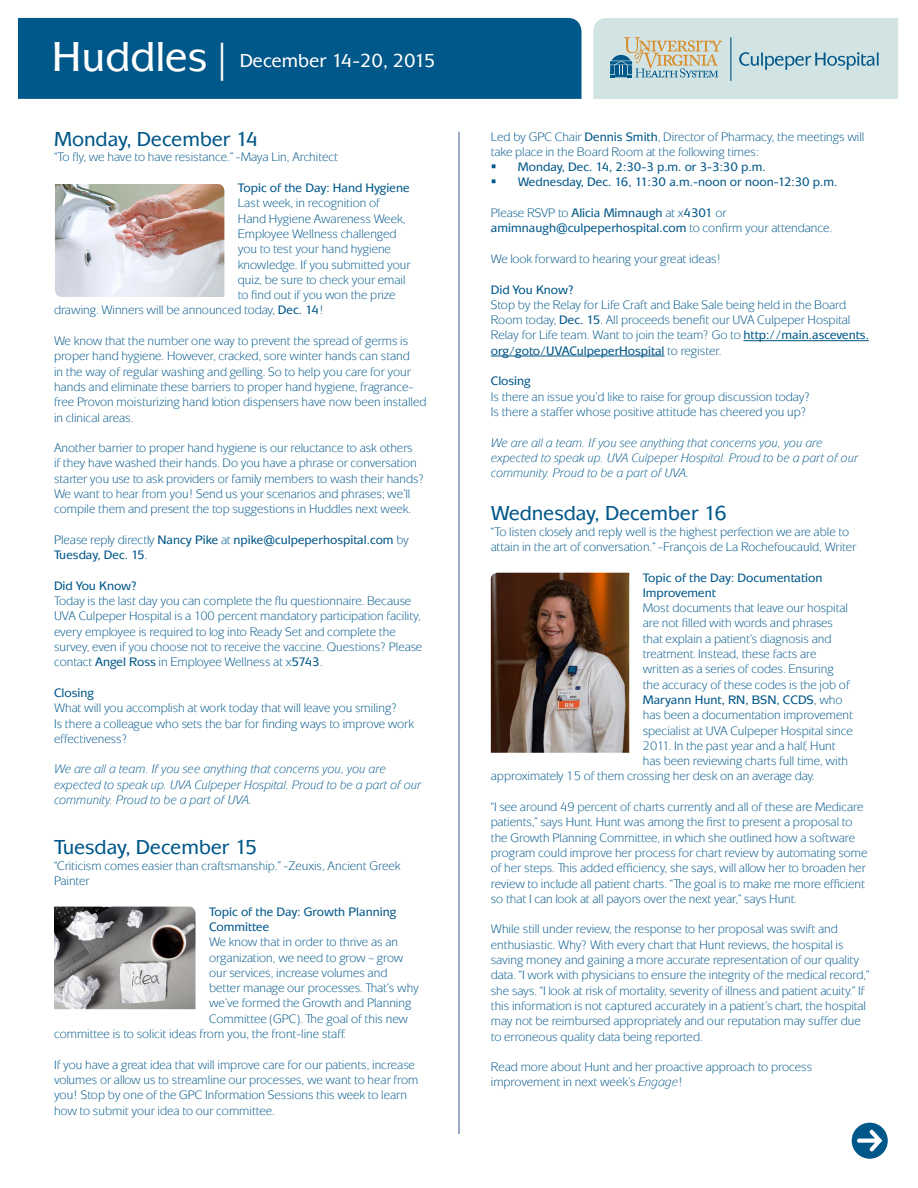
<style>
.page{position:relative;width:918px;height:1188px;background:#fff}
.page>*{position:absolute;margin:0;border:0;box-sizing:border-box;transform-origin:0 0}
.t1{font:500 43.5px "Mixage ITC Std";color:#fff}
.t2{font:500 21px "Mixage ITC Std";color:#005789}
.t3{font:500 19.5px "Mixage ITC Std";color:#fff}
.t4{font:12.75px/15.3px "Mixage ITC Std";color:#005789}
.t5{font:500 12.75px/15.3px "Mixage ITC Std";color:#005789}
.t6{font:italic 12.75px/15.3px "Mixage ITC Std";color:#005789}
.s1{font-weight:400}
.s2{font-weight:500}
.s3{font-style:italic}
</style>
<div class="page">
<div style="left:18px;top:18px;width:564px;height:81px;background:#005789"></div>
<svg style="left:593px;top:18px;width:305px;height:81px;background:#c7d9d7"></svg>
<hr style="left:459px;top:132px;width:1px;height:1002px;background:#385888">
<hr style="left:743px;top:340px;width:126px;height:1px;background:#005789">
<hr style="left:491px;top:356px;width:174px;height:1px;background:#005789">
<img style="left:55px;top:184px;width:169px;height:113px">
<img style="left:54px;top:907px;width:142px;height:102px">
<img style="left:491px;top:573px;width:138px;height:180px">
<h1 class="t1" style="left:52px;top:31px;width:176px">Huddles <span class="s1">|</span></h1>
<h3 class="t3" style="left:240px;top:49px;width:197px">December 14-20, 2015</h3>
<h2 class="t2" style="left:54px;top:127px;width:206px">Monday, December 14</h2>
<p class="t4" style="left:54px;top:150px;width:285px">“To fly, we have to have resistance.” -Maya Lin, Architect</p>
<p class="t5" style="left:238px;top:180px;width:173px">Topic of the Day: Hand Hygiene</p>
<p class="t4" style="left:238px;top:195px;width:143px">Last week, in recognition of</p>
<p class="t4" style="left:238px;top:211px;width:169px">Hand Hygiene Awareness Week,</p>
<p class="t4" style="left:238px;top:226px;width:160px">Employee Wellness challenged</p>
<p class="t4" style="left:238px;top:241px;width:155px">you to test your hand hygiene</p>
<p class="t4" style="left:238px;top:257px;width:174px">knowledge. If you submitted your</p>
<p class="t4" style="left:238px;top:272px;width:169px">quiz, be sure to check your email</p>
<p class="t4" style="left:238px;top:287px;width:159px">to find out if you won the prize</p>
<p class="t4" style="left:54px;top:303px;width:271px">drawing. Winners will be announced today, <span class="s2">Dec. 14</span>!</p>
<p class="t4" style="left:54px;top:333px;width:374px">We know that the number one way to prevent the spread of germs is proper hand hygiene. However, cracked, sore winter hands can stand<br>in the way of regular washing and gelling. So to help you care for your hands and eliminate these barriers to proper hand hygiene, fragrance&shy;free Provon moisturizing hand lotion dispensers have now been installed in clinical areas.</p>
<p class="t4" style="left:54px;top:440px;width:372px">Another barrier to proper hand hygiene is our reluctance to ask others<br>if they have washed their hands. Do you have a phrase or conversation starter you use to ask providers or family members to wash their hands?<br>We want to hear from you! Send us your scenarios and phrases; we’ll compile them and present the top suggestions in Huddles next week.</p>
<p class="t5" style="left:54px;top:532px;width:357px"><span class="s1">Please reply directly</span> Nancy Pike <span class="s1">at</span> npike@culpeperhospital.com <span class="s1">by<br></span>Tuesday, Dec. 15<span class="s1">.</span></p>
<p class="t5" style="left:54px;top:578px;width:85px">Did You Know?</p>
<p class="t4" style="left:54px;top:593px;width:370px">Today is the last day you can complete the flu questionnaire. Because UVA Culpeper Hospital is a 100 percent mandatory participation facility, every employee is required to log into Ready Set and complete the survey, even if you choose not to receive the vaccine. Questions? Please contact <span class="s2">Angel Ross</span> in Employee Wellness at x<span class="s2">5743</span>.</p>
<p class="t5" style="left:54px;top:685px;width:42px">Closing</p>
<p class="t4" style="left:54px;top:700px;width:362px">What will you accomplish at work today that will leave you smiling?<br>Is there a colleague who sets the bar for finding ways to improve work effectiveness?</p>
<p class="t6" style="left:54px;top:761px;width:369px">We are all a team. If you see anything that concerns you, you are expected to speak up. UVA Culpeper Hospital. Proud to be a part of our community. Proud to be a part of UVA.</p>
<h2 class="t2" style="left:54px;top:835px;width:205px">Tuesday, December 15</h2>
<p class="t4" style="left:54px;top:858px;width:348px">“Criticism comes easier than craftsmanship.” -Zeuxis, Ancient Greek<br>Painter</p>
<p class="t5" style="left:209px;top:904px;width:189px">Topic of the Day: Growth Planning<br>Committee</p>
<p class="t4" style="left:209px;top:934px;width:191px">We know that in order to thrive as an</p>
<p class="t4" style="left:209px;top:950px;width:196px">organization, we need to grow – grow</p>
<p class="t4" style="left:209px;top:965px;width:180px">our services, increase volumes and</p>
<p class="t4" style="left:209px;top:980px;width:211px">better manage our processes. That’s why</p>
<p class="t4" style="left:209px;top:996px;width:204px">we’ve formed the Growth and Planning</p>
<p class="t4" style="left:209px;top:1011px;width:201px">Committee (GPC). The goal of this new</p>
<p class="t4" style="left:54px;top:1026px;width:293px">committee is to solicit ideas from you, the front-line staff.</p>
<p class="t4" style="left:54px;top:1057px;width:366px">If you have a great idea that will improve care for our patients, increase volumes or allow us to streamline our processes, we want to hear from you! Stop by one of the GPC Information Sessions this week to learn how to submit your idea to our committee.</p>
<p class="t4" style="left:491px;top:129px;width:375px">Led by GPC Chair <span class="s2">Dennis Smith</span>, Director of Pharmacy, the meetings will take place in the Board Room at the following times:</p>
<p class="t5" style="left:491px;top:159px;width:276px">▪ Monday, Dec. 14, 2:30-3 p.m. or 3-3:30 p.m.</p>
<p class="t5" style="left:491px;top:174px;width:348px">▪ Wednesday, Dec. 16, 11:30 a.m.-noon or noon-12:30 p.m.</p>
<p class="t5" style="left:491px;top:205px;width:343px"><span class="s1">Please RSVP to</span> Alicia Mimnaugh <span class="s1">at x</span>4301 <span class="s1">or </span>amimnaugh@culpeperhospital.com <span class="s1">to confirm your attendance.</span></p>
<p class="t4" style="left:491px;top:251px;width:232px">We look forward to hearing your great ideas!</p>
<p class="t5" style="left:491px;top:282px;width:85px">Did You Know?</p>
<p class="t4" style="left:491px;top:297px;width:380px">Stop by the Relay for Life Craft and Bake Sale being held in the Board Room today, <span class="s2">Dec. 15</span>. All proceeds benefit our UVA Culpeper Hospital Relay for Life team. Want to join the team? Go to <span class="s2">http://main.ascevents. org/goto/UVACulpeperHospital</span> to register.</p>
<p class="t5" style="left:491px;top:373px;width:42px">Closing</p>
<p class="t4" style="left:491px;top:389px;width:321px">Is there an issue you’d like to raise for group discussion today?<br>Is there a staffer whose positive attitude has cheered you up?</p>
<p class="t6" style="left:491px;top:434px;width:369px">We are all a team. If you see anything that concerns you, you are expected to speak up. UVA Culpeper Hospital. Proud to be a part of our community. Proud to be a part of UVA.</p>
<h2 class="t2" style="left:491px;top:501px;width:237px">Wednesday, December 16</h2>
<p class="t4" style="left:491px;top:524px;width:367px">“To listen closely and reply well is the highest perfection we are able to attain in the art of conversation.” -François de La Rochefoucauld, Writer</p>
<p class="t5" style="left:643px;top:570px;width:181px">Topic of the Day: Documentation<br>Improvement</p>
<p class="t4" style="left:643px;top:600px;width:207px">Most documents that leave our hospital</p>
<p class="t4" style="left:643px;top:615px;width:192px">are not filled with words and phrases</p>
<p class="t4" style="left:643px;top:631px;width:190px">that explain a patient’s diagnosis and</p>
<p class="t4" style="left:643px;top:646px;width:175px">treatment. Instead, these facts are</p>
<p class="t4" style="left:643px;top:661px;width:193px">written as a series of codes. Ensuring</p>
<p class="t4" style="left:643px;top:677px;width:208px">the accuracy of these codes is the job of</p>
<p class="t5" style="left:643px;top:692px;width:201px">Maryann Hunt, RN, BSN, CCDS<span class="s1">, who</span></p>
<p class="t4" style="left:643px;top:707px;width:212px">has been a documentation improvement</p>
<p class="t4" style="left:643px;top:723px;width:212px">specialist at UVA Culpeper Hospital since</p>
<p class="t4" style="left:643px;top:738px;width:195px">2011. In the past year and a half, Hunt</p>
<p class="t4" style="left:643px;top:753px;width:207px">has been reviewing charts full time, with</p>
<p class="t4" style="left:491px;top:768px;width:325px">approximately 15 of them crossing her desk on an average day.</p>
<p class="t4" style="left:491px;top:799px;width:378px">“I see around 49 percent of charts currently and all of these are Medicare patients,” says Hunt. Hunt was among the first to present a proposal to the Growth Planning Committee, in which she outlined how a software program could improve her process for chart review by automating some of her steps. This added efficiency, she says, will allow her to broaden her review to include all patient charts. “The goal is to make me more efficient so that I can look at all payors over the next year,” says Hunt.</p>
<p class="t4" style="left:491px;top:921px;width:380px">While still under review, the response to her proposal was swift and enthusiastic. Why? With every chart that Hunt reviews, the hospital is saving money and gaining a more accurate representation of our quality data. “I work with physicians to ensure the integrity of the medical record,” she says. “I look at risk of mortality, severity of illness and patient acuity.” If this information is not captured accurately in a patient’s chart, the hospital may not be reimbursed appropriately and our reputation may suffer due to erroneous quality data being reported.</p>
<p class="t4" style="left:491px;top:1059px;width:323px">Read more about Hunt and her proactive approach to process improvement in next week’s <span class="s3">Engage</span>!</p>
</div>
